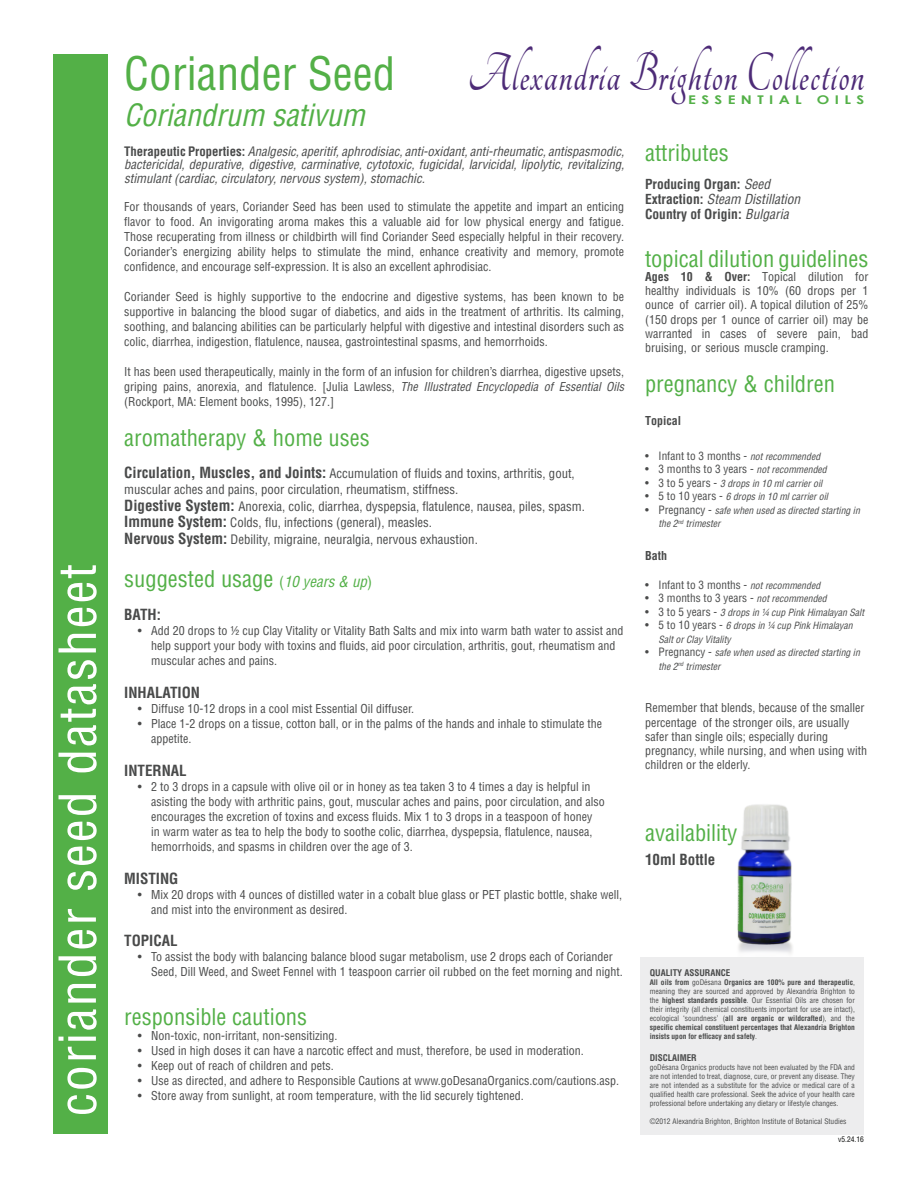
<style>
.page{position:relative;width:918px;height:1188px;background:#fff}
.page>*{position:absolute;margin:0;border:0;box-sizing:border-box;transform-origin:0 0}
.t1{font:700 58.8px "Tangerine";letter-spacing:.03em;color:#4d2b77;scale:.71 1}
.t2{font:condensed 49.8px "Helvetica";letter-spacing:.03em;color:#fff;scale:1.05 1}
.t3{font:condensed 45px "Helvetica";color:#53b047}
.t4{font:italic condensed 30px "Helvetica";color:#53b047}
.t5{font:condensed 22.5px "Helvetica";color:#53b047}
.t6{font:700 condensed 15px "Helvetica";color:#494a4a}
.t7{font:700 condensed 13.5px/15px "Helvetica";color:#494a4a}
.t8{font:condensed 12.75px/16.5px "Helvetica";color:#494a4a}
.t9{font:italic condensed 12.75px/13.5px "Helvetica";color:#494a4a;text-align:justify}
.t10{font:condensed 12px/15px "Helvetica";color:#494a4a}
.t11{font:700 12px "Century Gothic";letter-spacing:.36em;color:#53b047;scale:1.25 1}
.t12{font:700 condensed 12px "Helvetica";color:#494a4a}
.t13{font:condensed 11.25px "Helvetica";color:#494a4a}
.t14{font:italic condensed 9.75px/13.5px "Helvetica";color:#494a4a}
.t15{font:700 condensed 9px "Helvetica";color:#494a4a}
.t16{font:condensed 7.5px/9px "Helvetica";color:#494a4a;text-align:justify}
.t17{font:condensed 7.5px "Helvetica";color:#090a09}
.s1{font-weight:700;font-style:normal}
.s2{font-style:italic}
.s3{font-weight:700;font-size:15px}
.s4{font-size:15px}
.s5{font-style:italic;font-size:15px}
.s6{font-weight:400;font-style:italic}
.s7{font-weight:700}
.s8{font-style:italic;font-size:9.75px}
.s9{font-style:normal;font-size:11.25px}
</style>
<div class="page">
<img style="left:737px;top:804px;width:56px;height:150px">
<div style="left:54px;top:54px;width:54px;height:1080px;background:#53b047"></div>
<div style="left:641px;top:957px;width:223px;height:178px;background:#ededee"></div>
<p class="t2" style="left:47px;top:1116px;width:527px;rotate:-90deg">coriander seed datasheet</p>
<p class="t1" style="left:468px;top:45px;width:559px">Alexandria Brighton Collection</p>
<p class="t3" style="left:124px;top:45px;width:273px">Coriander Seed</p>
<p class="t4" style="left:124px;top:96px;width:242px">Coriandrum sativum</p>
<p class="t9" style="left:124px;top:145px;width:502px"><span class="s1">Therapeutic Properties:</span> Analgesic, aperitif, aphrodisiac, anti-oxidant, anti-rheumatic, antispasmodic, bactericidal, depurative, digestive, carminative, cytotoxic, fugicidal, larvicidal, lipolytic, revitalizing, stimulant (cardiac, circulatory, nervous system), stomachic.</p>
<p class="t10" style="left:124px;top:200px;width:502px;text-align:justify">For thousands of years, Coriander Seed has been used to stimulate the appetite and impart an enticing flavor to food. An invigorating aroma makes this a valuable aid for low physical energy and fatigue.<br>Those recuperating from illness or childbirth will find Coriander Seed especially helpful in their recovery.<br>Coriander’s energizing ability helps to stimulate the mind, enhance creativity and memory, promote confidence, and encourage self-expression. It is also an excellent aphrodisiac.</p>
<p class="t10" style="left:124px;top:290px;width:502px;text-align:justify">Coriander Seed is highly supportive to the endocrine and digestive systems, has been known to be supportive in balancing the blood sugar of diabetics, and aids in the treatment of arthritis. Its calming, soothing, and balancing abilities can be particularly helpful with digestive and intestinal disorders such as colic, diarrhea, indigestion, flatulence, nausea, gastrointestinal spasms, and hemorrhoids.</p>
<p class="t10" style="left:124px;top:365px;width:502px;text-align:justify">It has been used therapeutically, mainly in the form of an infusion for children’s diarrhea, digestive upsets, griping pains, anorexia, and flatulence. [Julia Lawless, <span class="s2">The Illustrated Encyclopedia of Essential Oils </span>(Rockport, MA: Element books, 1995), 127.]</p>
<p class="t5" style="left:124px;top:424px;width:247px">aromatherapy &amp; home uses</p>
<p class="t8" style="left:124px;top:465px;width:452px"><span class="s3">Circulation, Muscles, and Joints:</span> Accumulation of fluids and toxins, arthritis, gout, muscular aches and pains, poor circulation, rheumatism, stiffness.</p>
<p class="t8" style="left:124px;top:498px;width:462px"><span class="s3">Digestive System:</span> Anorexia, colic, diarrhea, dyspepsia, flatulence, nausea, piles, spasm.</p>
<p class="t8" style="left:124px;top:514px;width:309px"><span class="s3">Immune System:</span> Colds, flu, infections (general), measles.</p>
<p class="t8" style="left:124px;top:531px;width:355px"><span class="s3">Nervous System:</span> Debility, migraine, neuralgia, nervous exhaustion.</p>
<p class="t5" style="left:124px;top:565px;width:249px">suggested usage <span class="s4">(</span><span class="s5">10 years &amp; up</span><span class="s4">)</span></p>
<p class="t6" style="left:124px;top:605px;width:38px">BATH:</p>
<p class="t10" style="left:151px;top:623px;width:474px;text-indent:-14px">• Add 20 drops to ½ cup Clay Vitality or Vitality Bath Salts and mix into warm bath water to assist and help support your body with toxins and fluids, aid poor circulation, arthritis, gout, rheumatism and muscular aches and pains.</p>
<p class="t6" style="left:124px;top:683px;width:77px">INHALATION</p>
<p class="t10" style="left:138px;top:701px;width:278px">• Diffuse 10-12 drops in a cool mist Essential Oil diffuser.</p>
<p class="t10" style="left:151px;top:716px;width:452px;text-indent:-14px">• Place 1-2 drops on a tissue, cotton ball, or in the palms of the hands and inhale to stimulate the appetite.</p>
<p class="t6" style="left:124px;top:761px;width:64px">INTERNAL</p>
<p class="t10" style="left:151px;top:779px;width:455px;text-indent:-14px">• 2 to 3 drops in a capsule with olive oil or in honey as tea taken 3 to 4 times a day is helpful in asisting the body with arthritic pains, gout, muscular aches and pains, poor circulation, and also encourages the excretion of toxins and excess fluids. Mix 1 to 3 drops in a teaspoon of honey<br>in warm water as tea to help the body to soothe colic, diarrhea, dyspepsia, flatulence, nausea, hemorrhoids, and spasms in children over the age of 3.</p>
<p class="t6" style="left:124px;top:869px;width:56px">MISTING</p>
<p class="t10" style="left:151px;top:887px;width:472px;text-indent:-14px">• Mix 20 drops with 4 ounces of distilled water in a cobalt blue glass or PET plastic bottle, shake well, and mist into the environment as desired.</p>
<p class="t6" style="left:124px;top:931px;width:55px">TOPICAL</p>
<p class="t10" style="left:151px;top:949px;width:473px;text-indent:-14px">• To assist the body with balancing balance blood sugar metabolism, use 2 drops each of Coriander<br>Seed, Dill Weed, and Sweet Fennel with 1 teaspoon carrier oil rubbed on the feet morning and night.</p>
<p class="t5" style="left:124px;top:1003px;width:185px">responsible cautions</p>
<p class="t10" style="left:138px;top:1028px;width:201px">• Non-toxic, non-irritant, non-sensitizing.</p>
<p class="t10" style="left:138px;top:1043px;width:448px">• Used in high doses it can have a narcotic effect and must, therefore, be used in moderation.</p>
<p class="t10" style="left:138px;top:1058px;width:198px">• Keep out of reach of children and pets.</p>
<p class="t10" style="left:138px;top:1073px;width:483px">• Use as directed, and adhere to Responsible Cautions at www.goDesanaOrganics.com/cautions.asp.</p>
<p class="t10" style="left:138px;top:1088px;width:388px">• Store away from sunlight, at room temperature, with the lid securely tightened.</p>
<p class="t11" style="left:688px;top:91px;width:142px">ESSENTIAL OILS</p>
<p class="t5" style="left:645px;top:139px;width:85px">attributes</p>
<p class="t7" style="left:645px;top:177px;width:157px">Producing Organ: <span class="s6">Seed<br></span>Extraction: <span class="s6">Steam Distillation<br></span>Country of Origin: <span class="s6">Bulgaria</span></p>
<p class="t5" style="left:645px;top:244px;width:225px">topical dilution guidelines</p>
<p class="t10" style="left:645px;top:269px;width:225px;line-height:14.2px;text-align:justify"><span class="s7">Ages 10 &amp; Over:</span> Topical dilution for healthy individuals is 10% (60 drops per 1 ounce of carrier oil). A topical dilution of 25% (150 drops per 1 ounce of carrier oil) may be warranted in cases of severe pain, bad bruising, or serious muscle cramping.</p>
<p class="t5" style="left:645px;top:370px;width:191px">pregnancy &amp; children</p>
<p class="t12" style="left:645px;top:413px;width:37px">Topical</p>
<p class="t13" style="left:645px;top:448px;width:177px">• Infant to 3 months - <span class="s8">not recommended</span></p>
<p class="t13" style="left:645px;top:462px;width:183px">• 3 months to 3 years - <span class="s8">not recommended</span></p>
<p class="t14" style="left:645px;top:476px;width:179px"><span class="s9">• 3 to 5 years -</span> 3 drops in 10 ml carrier oil</p>
<p class="t14" style="left:645px;top:490px;width:184px"><span class="s9">• 5 to 10 years -</span> 6 drops in 10 ml carrier oil</p>
<p class="t14" style="left:659px;top:503px;width:203px;text-indent:-13px"><span class="s9">• Pregnancy -</span> safe when used as directed starting in the 2<sup>nd</sup> trimester</p>
<p class="t12" style="left:645px;top:548px;width:24px">Bath</p>
<p class="t13" style="left:645px;top:578px;width:177px">• Infant to 3 months - <span class="s8">not recommended</span></p>
<p class="t13" style="left:645px;top:591px;width:183px">• 3 months to 3 years - <span class="s8">not recommended</span></p>
<p class="t14" style="left:645px;top:605px;width:221px"><span class="s9">• 3 to 5 years -</span> 3 drops in ¼ cup Pink Himalayan Salt</p>
<p class="t14" style="left:659px;top:619px;width:196px;text-indent:-14px"><span class="s9">• 5 to 10 years -</span> 6 drops in ¼ cup Pink Himalayan<br>Salt or Clay Vitality</p>
<p class="t14" style="left:659px;top:646px;width:203px;text-indent:-13px"><span class="s9">• Pregnancy -</span> safe when used as directed starting in the 2<sup>nd</sup> trimester</p>
<p class="t10" style="left:645px;top:701px;width:223px;line-height:14.2px">Remember that blends, because of the smaller percentage of the stronger oils, are usually safer than single oils; especially during pregnancy, while nursing, and when using with children or the elderly.</p>
<p class="t5" style="left:645px;top:819px;width:94px">availability</p>
<p class="t6" style="left:645px;top:850px;width:72px">10ml Bottle</p>
<p class="t15" style="left:650px;top:968px;width:82px">QUALITY ASSURANCE</p>
<p class="t16" style="left:650px;top:978px;width:207px"><span class="s7">All oils from</span> goDésana <span class="s7">Organics are 100% pure and therapeutic</span>, meaning they are sourced and approved by Alexandria Brighton to the <span class="s7">highest standards possible</span>. Our Essential Oils are chosen for their integrity (all chemical constituents important for use are intact), ecological ‘soundness’ (<span class="s7">all are organic or wildcrafted</span>), and the <span class="s7">specific chemical constituent percentages that Alexandria Brighton insists upon for efficacy and safety</span>.</p>
<p class="t15" style="left:650px;top:1052px;width:49px">DISCLAIMER</p>
<p class="t16" style="left:650px;top:1063px;width:207px">goDésana Organics products have not been evaluated by the FDA and are not intended to treat, diagnose, cure, or prevent any disease. They are not intended as a substitute for the advice or medical care of a qualified health care professional. Seek the advice of your health care professional before undertaking any dietary or lifestyle changes.</p>
<p class="t16" style="left:650px;top:1117px;width:198px">©2012 Alexandria Brighton, Brighton Institute of Botanical Studies</p>
<p class="t17" style="left:838px;top:1134px;width:27px">v5.24.16</p>
</div>
